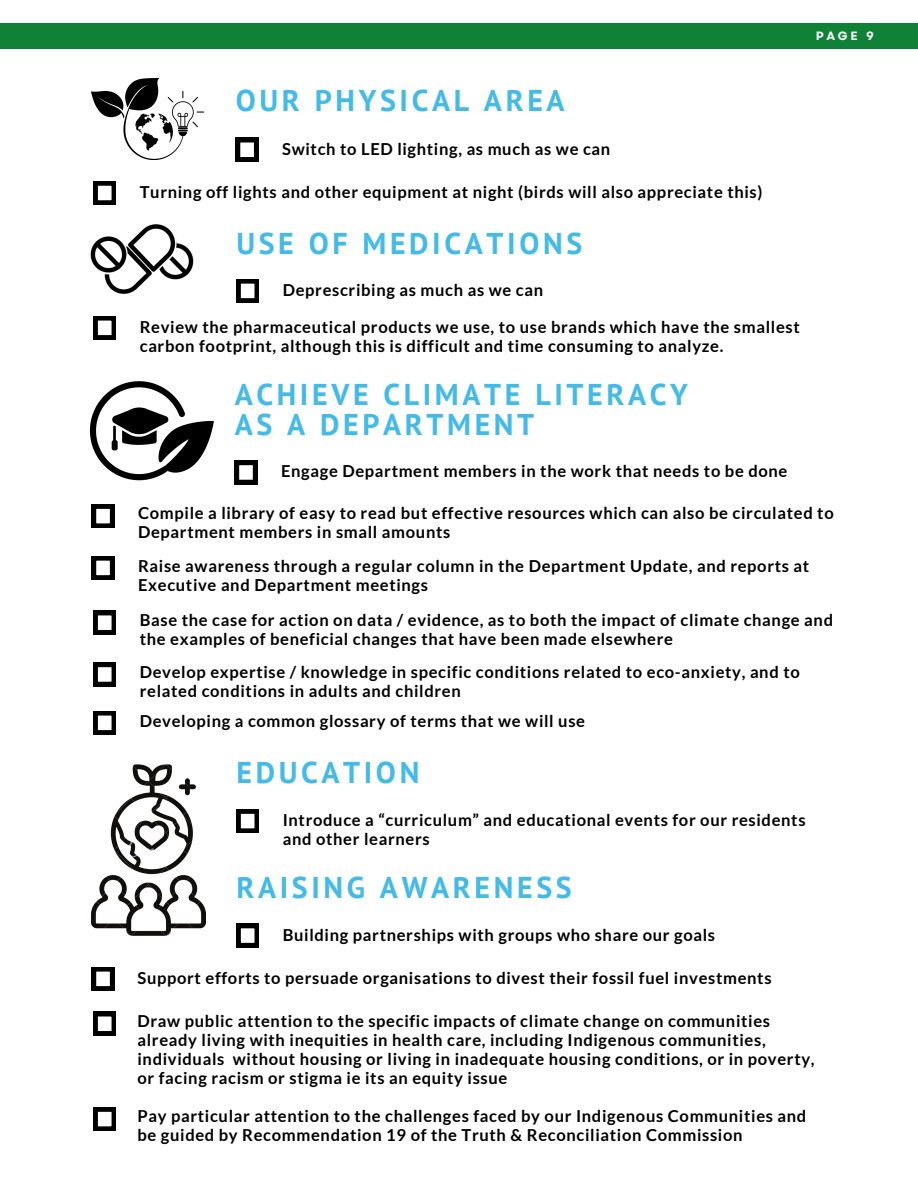
<style>
.page{position:relative;width:918px;height:1188px;background:#fff}
.page>*{position:absolute;margin:0;border:0;box-sizing:border-box;transform-origin:0 0}
.t1{font:700 30px "PT Sans";letter-spacing:.12em;color:#44bae7}
.t2{font:700 16.5px/19.2px "Lato";letter-spacing:.04em;color:#000}
.t3{font:700 12px "Garet";color:#fff}
</style>
<div class="page">
<div style="left:0;top:24px;width:918px;height:25px;background:#108237"></div>
<img style="left:92px;top:78px;width:111px;height:81px">
<svg style="left:236px;top:138px;width:22px;height:24px"></svg>
<svg style="left:93px;top:181px;width:23px;height:24px"></svg>
<svg style="left:236px;top:279px;width:23px;height:24px"></svg>
<svg style="left:93px;top:316px;width:23px;height:24px"></svg>
<img style="left:88px;top:224px;width:106px;height:70px">
<svg style="left:92px;top:556px;width:22px;height:24px"></svg>
<svg style="left:235px;top:461px;width:22px;height:23px"></svg>
<svg style="left:92px;top:504px;width:22px;height:24px"></svg>
<svg style="left:93px;top:663px;width:23px;height:23px"></svg>
<svg style="left:93px;top:611px;width:23px;height:24px"></svg>
<svg style="left:93px;top:711px;width:23px;height:24px"></svg>
<svg style="left:236px;top:809px;width:23px;height:24px"></svg>
<svg style="left:236px;top:924px;width:23px;height:23px"></svg>
<svg style="left:92px;top:967px;width:22px;height:24px"></svg>
<svg style="left:93px;top:1012px;width:23px;height:24px"></svg>
<img style="left:92px;top:764px;width:113px;height:171px">
<img style="left:90px;top:381px;width:123px;height:100px">
<svg style="left:93px;top:1107px;width:23px;height:24px"></svg>
<p class="t3" style="left:816px;top:27px;width:60px">PAGE 9</p>
<p class="t1" style="left:236px;top:81px;width:330px">OUR PHYSICAL AREA</p>
<p class="t2" style="left:282px;top:139px;width:330px">Switch to LED lighting, as much as we can</p>
<p class="t2" style="left:140px;top:182px;width:624px">Turning off lights and other equipment at night (birds will also appreciate this)</p>
<p class="t1" style="left:236px;top:223px;width:347px">USE OF MEDICATIONS</p>
<p class="t2" style="left:283px;top:280px;width:262px">Deprescribing as much as we can</p>
<p class="t2" style="left:140px;top:317px;width:662px">Review the pharmaceutical products we use, to use brands which have the smallest carbon footprint, although this is difficult and time consuming to analyze.</p>
<p class="t1" style="left:235px;top:375px;width:455px">ACHIEVE CLIMATE LITERACY</p>
<p class="t1" style="left:235px;top:405px;width:301px">AS A DEPARTMENT</p>
<p class="t2" style="left:281px;top:461px;width:508px">Engage Department members in the work that needs to be done</p>
<p class="t2" style="left:138px;top:503px;width:697px">Compile a library of easy to read but effective resources which can also be circulated to<br>Department members in small amounts</p>
<p class="t2" style="left:138px;top:556px;width:673px">Raise awareness through a regular column in the Department Update, and reports at<br>Executive and Department meetings</p>
<p class="t2" style="left:140px;top:610px;width:695px">Base the case for action on data / evidence, as to both the impact of climate change and the examples of beneficial changes that have been made elsewhere</p>
<p class="t2" style="left:140px;top:662px;width:662px">Develop expertise / knowledge in specific conditions related to eco-anxiety, and to related conditions in adults and children</p>
<p class="t2" style="left:140px;top:711px;width:447px">Developing a common glossary of terms that we will use</p>
<p class="t1" style="left:236px;top:753px;width:184px">EDUCATION</p>
<p class="t2" style="left:283px;top:810px;width:524px">Introduce a “curriculum” and educational events for our residents and other learners</p>
<p class="t1" style="left:236px;top:868px;width:337px">RAISING AWARENESS</p>
<p class="t2" style="left:283px;top:925px;width:434px">Building partnerships with groups who share our goals</p>
<p class="t2" style="left:137px;top:968px;width:636px">Support efforts to persuade organisations to divest their fossil fuel investments</p>
<p class="t2" style="left:137px;top:1011px;width:679px">Draw public attention to the specific impacts of climate change on communities already living with inequities in health care, including Indigenous communities, individuals without housing or living in inadequate housing conditions, or in poverty, or facing racism or stigma ie its an equity issue</p>
<p class="t2" style="left:137px;top:1106px;width:670px">Pay particular attention to the challenges faced by our Indigenous Communities and be guided by Recommendation 19 of the Truth &amp; Reconciliation Commission</p>
</div>
